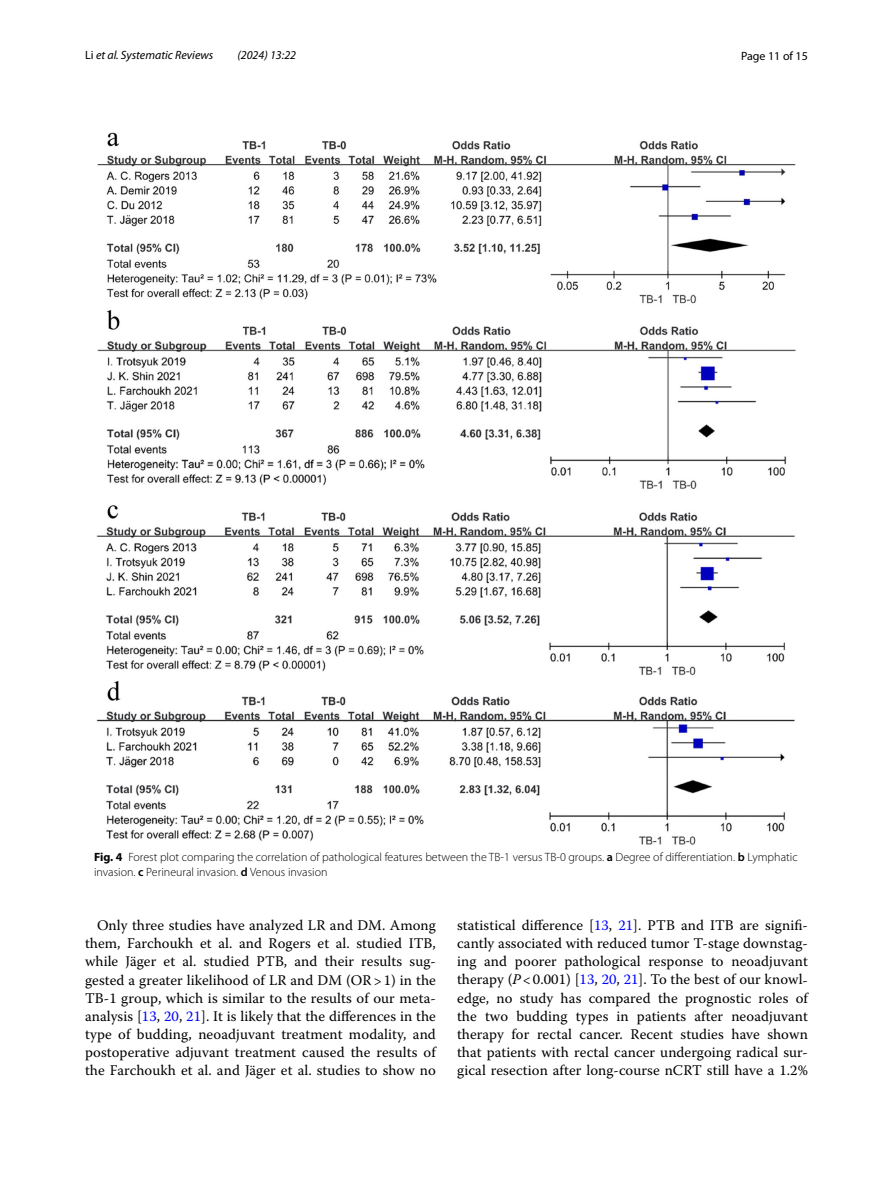
<style>
.page{position:relative;width:893px;height:1187px;background:#fff}
.page>*{position:absolute;margin:0;border:0;box-sizing:border-box;transform-origin:0 0}
.t1{font:14.7px/18px "Warnock Pro";letter-spacing:.005em;color:#000;text-align:justify}
.t2{font:300 12px/15px "Myriad Pro";color:#000}
.t3{font:italic 12px "Myriad Pro";color:#000}
.t4{font:12px "Myriad Pro";color:#000}
.s1{font-style:normal}
.s2{font-weight:700}
.s3{font-weight:600}
.s4{color:#00f}
.s5{font-style:italic}
</style>
<div class="page">
<img style="left:96px;top:133px;width:700px;height:712px">
<p class="t3" style="left:85px;top:48px;width:130px"><span class="s1">Li</span> et al. Systematic Reviews</p>
<p class="t3" style="left:237px;top:48px;width:60px">(2024) 13:22</p>
<p class="t4" style="left:741px;top:48px;width:68px">Page 11 of 15</p>
<p class="t2" style="left:94px;top:849px;width:705px"><span class="s2">Fig. 4</span> Forest plot comparing the correlation of pathological features between the TB-1 versus TB-0 groups. <span class="s3">a</span> Degree of differentiation. <span class="s3">b</span> Lymphatic invasion. <span class="s3">c</span> Perineural invasion. <span class="s3">d</span> Venous invasion</p>
<p class="t1" style="left:85px;top:916px;width:352px;text-indent:12px">Only three studies have analyzed LR and DM. Among them, Farchoukh et al. and Rogers et al. studied ITB, while Jäger et al. studied PTB, and their results sug&shy;gested a greater likelihood of LR and DM (OR&gt;1) in the TB-1 group, which is similar to the results of our meta&shy;analysis [<span class="s4">13</span>, <span class="s4">20</span>, <span class="s4">21</span>]. It is likely that the differences in the type of budding, neoadjuvant treatment modality, and postoperative adjuvant treatment caused the results of the Farchoukh et al. and Jäger et al. studies to show no</p>
<p class="t1" style="left:457px;top:916px;width:352px">statistical difference [<span class="s4">13</span>, <span class="s4">21</span>]. PTB and ITB are signifi&shy;cantly associated with reduced tumor T-stage downstag&shy;ing and poorer pathological response to neoadjuvant therapy (<span class="s5">P</span>&lt;0.001) [<span class="s4">13</span>, <span class="s4">20</span>, <span class="s4">21</span>]. To the best of our knowl&shy;edge, no study has compared the prognostic roles of the two budding types in patients after neoadjuvant therapy for rectal cancer. Recent studies have shown that patients with rectal cancer undergoing radical sur&shy;gical resection after long-course nCRT still have a 1.2%</p>
</div>
